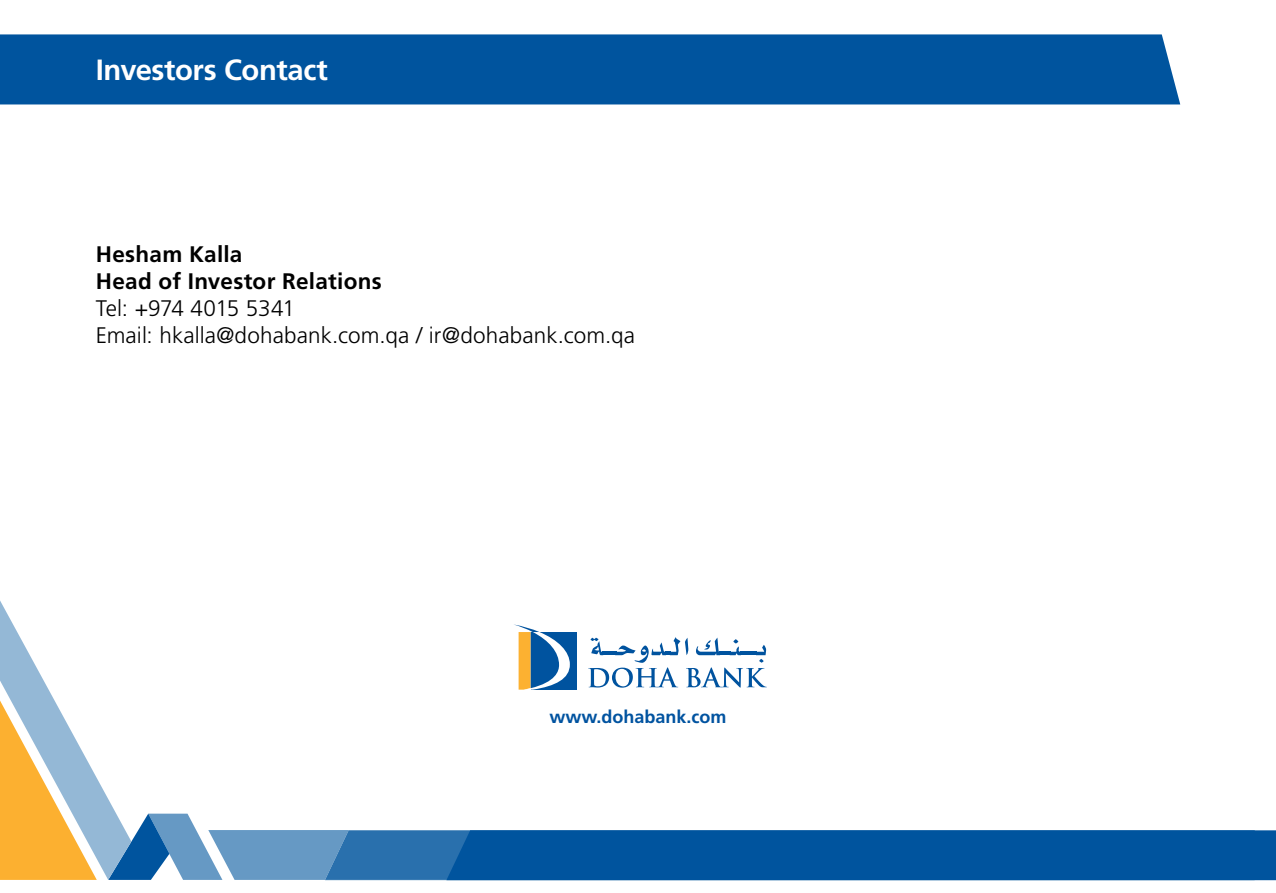
<style>
.page{position:relative;width:1276px;height:893px;background:#fff}
.page>*{position:absolute;margin:0;border:0;box-sizing:border-box;transform-origin:0 0}
.t1{font:700 29.25px "Frutiger";letter-spacing:-.015em;color:#fff}
.t2{font:300 22.5px/27px "Frutiger";letter-spacing:.005em;color:#000}
.t3{font:700 22.5px/27px "Frutiger";letter-spacing:.015em;color:#000}
.t4{font:700 18px "Frutiger LT";color:#0053a0}
</style>
<div class="page">
<div style="left:222px;top:830px;width:103px;height:50px;background:#6699c4"></div>
<hr style="left:325px;top:880px;width:929px;height:1px;background:#6699c4">
<svg style="left:325px;top:830px;width:121px;height:50px;background:#3075af"></svg>
<div style="left:446px;top:830px;width:830px;height:50px;background:#00549e"></div>
<svg style="left:0;top:601px;width:222px;height:279px"></svg>
<svg style="left:514px;top:624px;width:63px;height:66px"></svg>
<svg style="left:588px;top:637px;width:179px;height:51px"></svg>
<div style="left:0;top:34px;width:1180px;height:70px;background:#00549e"></div>
<h1 class="t1" style="left:96px;top:53px;width:234px">Investors Contact</h1>
<p class="t3" style="left:96px;top:241px;width:288px">Hesham Kalla<br>Head of Investor Relations</p>
<p class="t2" style="left:96px;top:295px;width:541px">Tel: +974 4015 5341<br>Email: hkalla@dohabank.com.qa / ir@dohabank.com.qa</p>
<p class="t4" style="left:549px;top:706px;width:179px">www.dohabank.com</p>
</div>
